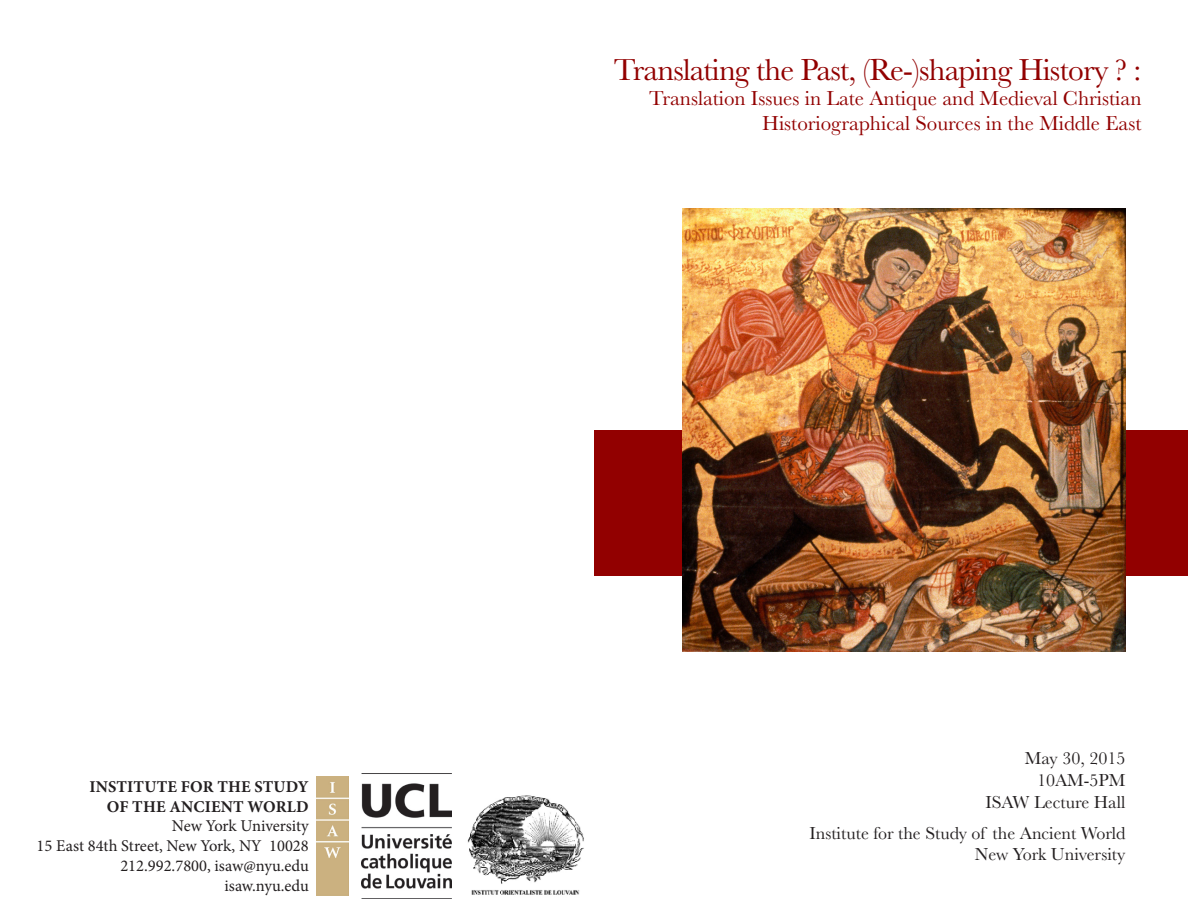
<style>
.page{position:relative;width:1188px;height:918px;background:#fff}
.page>*{position:absolute;margin:0;border:0;box-sizing:border-box;transform-origin:0 0}
.t1{font:31.5px "Baskerville";letter-spacing:-.025em;color:#920000}
.t2{font:21px "Baskerville";color:#920000}
.t3{font:18px "Baskerville";color:#231f20}
.t4{font:16.5px "Minion Pro";color:#231f20}
.t5{font:700 16.5px "Minion Pro";letter-spacing:.01em;color:#231f20}
</style>
<div class="page">
<div style="left:594px;top:430px;width:594px;height:146px;background:#920000"></div>
<img style="left:317px;top:776px;width:31px;height:120px">
<img style="left:361px;top:783px;width:91px;height:106px">
<img style="left:467px;top:795px;width:117px;height:100px">
<img style="left:682px;top:209px;width:443px;height:442px">
<p class="t5" style="left:89px;top:775px;width:221px">INSTITUTE FOR THE STUDY</p>
<p class="t5" style="left:107px;top:795px;width:203px">OF THE ANCIENT WORLD</p>
<p class="t4" style="left:172px;top:815px;width:138px">New York University</p>
<p class="t4" style="left:37px;top:835px;width:274px">15 East 84th Street, New York, NY 10028</p>
<p class="t4" style="left:120px;top:855px;width:190px">212.992.7800, isaw@nyu.edu</p>
<p class="t4" style="left:224px;top:874px;width:86px">isaw.nyu.edu</p>
<p class="t1" style="left:614px;top:50px;width:529px">Translating the Past, (Re-)shaping History ? :</p>
<p class="t2" style="left:649px;top:85px;width:494px">Translation Issues in Late Antique and Medieval Christian</p>
<p class="t2" style="left:762px;top:110px;width:381px">Historiographical Sources in the Middle East</p>
<p class="t3" style="left:1025px;top:747px;width:102px">May 30, 2015</p>
<p class="t3" style="left:1037px;top:769px;width:90px">10AM-5PM</p>
<p class="t3" style="left:985px;top:790px;width:142px">ISAW Lecture Hall</p>
<p class="t3" style="left:809px;top:821px;width:317px">Institute for the Study of the Ancient World</p>
<p class="t3" style="left:975px;top:843px;width:152px">New York University</p>
</div>
